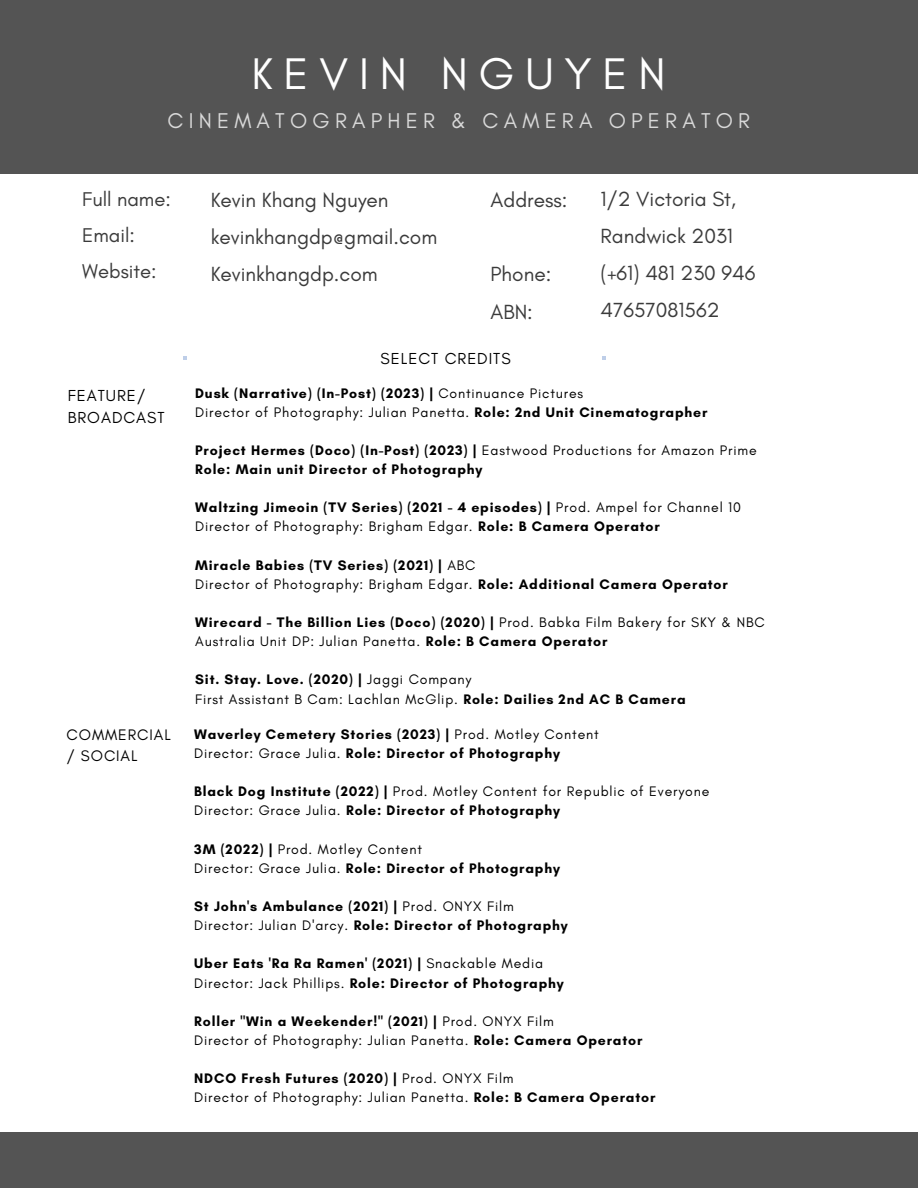
<style>
.page{position:relative;width:918px;height:1188px;background:#fff}
.page>*{position:absolute;margin:0;border:0;box-sizing:border-box;transform-origin:0 0}
.t1{font:45.15px "Glacial Indifference";letter-spacing:.24em;color:#fff}
.t2{font:21.75px "Glacial Indifference";letter-spacing:.24em;color:#d9d9d9}
.t3{font:20.85px/37.2px "Glacial Indifference";color:#3b3b3b}
.t4{font:20.25px/36px "Glacial Indifference";color:#3b3b3b}
.t5{font:16.2px/22.5px "Glacial Indifference";letter-spacing:.06em;color:#000}
.t6{font:15.6px/21.3px "Glacial Indifference";letter-spacing:.06em;color:#000}
.t7{font:700 14.1px "Glacial Indifference";letter-spacing:.06em;color:#000}
.t8{font:14.1px "Glacial Indifference";letter-spacing:.06em;color:#000}
.s1{font-weight:400}
.s2{font-weight:700}
</style>
<div class="page">
<div style="left:0;top:0;width:918px;height:173px;background:#545454"></div>
<svg style="left:183px;top:356px;width:3px;height:4px"></svg>
<svg style="left:602px;top:356px;width:4px;height:4px"></svg>
<div style="left:0;top:1132px;width:918px;height:56px;background:#545454"></div>
<p class="t1" style="left:251px;top:46px;width:416px">KEVIN NGUYEN</p>
<h1 class="t2" style="left:168px;top:107px;width:584px">CINEMATOGRAPHER &amp; CAMERA OPERATOR</h1>
<h3 class="t4" style="left:82px;top:181px;width:90px">Full name:<br>Email:<br>Website:</h3>
<h3 class="t3" style="left:601px;top:180px;width:156px">1/2 Victoria St,<br>Randwick 2031 (+61) 481 230 946<br>47657081562</h3>
<h2 class="t3" style="left:211px;top:181px;width:228px">Kevin Khang Nguyen kevinkhangdp@gmail.com<br>Kevinkhangdp.com</h2>
<h3 class="t3" style="left:491px;top:181px;width:78px">Address:</h3>
<h3 class="t3" style="left:491px;top:256px;width:62px">Phone:<br>ABN:</h3>
<p class="t5" style="left:68px;top:384px;width:98px">FEATURE/<br>BROADCAST</p>
<p class="t5" style="left:381px;top:347px;width:132px">SELECT CREDITS</p>
<h3 class="t7" style="left:195px;top:384px;width:390px">Dusk (Narrative) (In-Post) (2023) | <span class="s1">Continuance Pictures</span></h3>
<h4 class="t8" style="left:195px;top:403px;width:514px">Director of Photography: Julian Panetta. <span class="s2">Role: 2nd Unit Cinematographer</span></h4>
<h4 class="t7" style="left:195px;top:441px;width:563px">Project Hermes (Doco) (In-Post) (2023) | <span class="s1">Eastwood Productions for Amazon Prime</span></h4>
<p class="t7" style="left:195px;top:461px;width:289px">Role: Main unit Director of Photography</p>
<p class="t7" style="left:195px;top:499px;width:547px">Waltzing Jimeoin (TV Series) (2021 - 4 episodes) | <span class="s1">Prod. Ampel for Channel 10</span></p>
<p class="t8" style="left:195px;top:518px;width:466px">Director of Photography: Brigham Edgar. <span class="s2">Role: B Camera Operator</span></p>
<p class="t7" style="left:195px;top:556px;width:282px">Miracle Babies (TV Series) (2021) | <span class="s1">ABC</span></p>
<p class="t8" style="left:195px;top:575px;width:534px">Director of Photography: Brigham Edgar. <span class="s2">Role: Additional Camera Operator</span></p>
<p class="t7" style="left:195px;top:614px;width:571px">Wirecard - The Billion Lies (Doco) (2020) | <span class="s1">Prod. Babka Film Bakery for SKY &amp; NBC</span></p>
<p class="t8" style="left:195px;top:633px;width:414px">Australia Unit DP: Julian Panetta. <span class="s2">Role: B Camera Operator</span></p>
<p class="t7" style="left:195px;top:671px;width:278px">Sit. Stay. Love. (2020) | <span class="s1">Jaggi Company</span></p>
<p class="t8" style="left:195px;top:690px;width:492px">First Assistant B Cam: Lachlan McGlip. <span class="s2">Role: Dailies 2nd AC B Camera</span></p>
<p class="t6" style="left:67px;top:724px;width:106px">COMMERCIAL / SOCIAL</p>
<p class="t7" style="left:194px;top:726px;width:406px">Waverley Cemetery Stories (2023) | <span class="s1">Prod. Motley Content</span></p>
<h4 class="t7" style="left:194px;top:745px;width:367px"><span class="s1">Director: Grace Julia.</span> Role: Director of Photography</h4>
<p class="t8" style="left:194px;top:783px;width:517px"><span class="s2">Black Dog Institute (2022) |</span> Prod. Motley Content for Republic of Everyone</p>
<p class="t7" style="left:194px;top:802px;width:367px"><span class="s1">Director: Grace Julia.</span> Role: Director of Photography</p>
<p class="t8" style="left:194px;top:840px;width:229px"><span class="s2">3M (2022) |</span> Prod. Motley Content</p>
<p class="t7" style="left:194px;top:859px;width:367px"><span class="s1">Director: Grace Julia.</span> Role: Director of Photography</p>
<p class="t7" style="left:194px;top:898px;width:321px">St John's Ambulance (2021) | <span class="s1">Prod. ONYX Film</span></p>
<p class="t7" style="left:194px;top:917px;width:375px"><span class="s1">Director: Julian D'arcy.</span> Role: Director of Photography</p>
<p class="t7" style="left:194px;top:955px;width:350px">Uber Eats 'Ra Ra Ramen' (2021) | <span class="s1">Snackable Media</span></p>
<p class="t7" style="left:194px;top:974px;width:371px"><span class="s1">Director: Jack Phillips.</span> Role: Director of Photography</p>
<p class="t7" style="left:194px;top:1012px;width:361px">Roller "Win a Weekender!" (2021) | <span class="s1">Prod. ONYX Film</span></p>
<p class="t8" style="left:194px;top:1032px;width:450px">Director of Photography: Julian Panetta. <span class="s2">Role: Camera Operator</span></p>
<p class="t7" style="left:194px;top:1070px;width:321px">NDCO Fresh Futures (2020) | <span class="s1">Prod. ONYX Film</span></p>
<p class="t8" style="left:194px;top:1089px;width:463px">Director of Photography: Julian Panetta. <span class="s2">Role: B Camera Operator</span></p>
</div>
